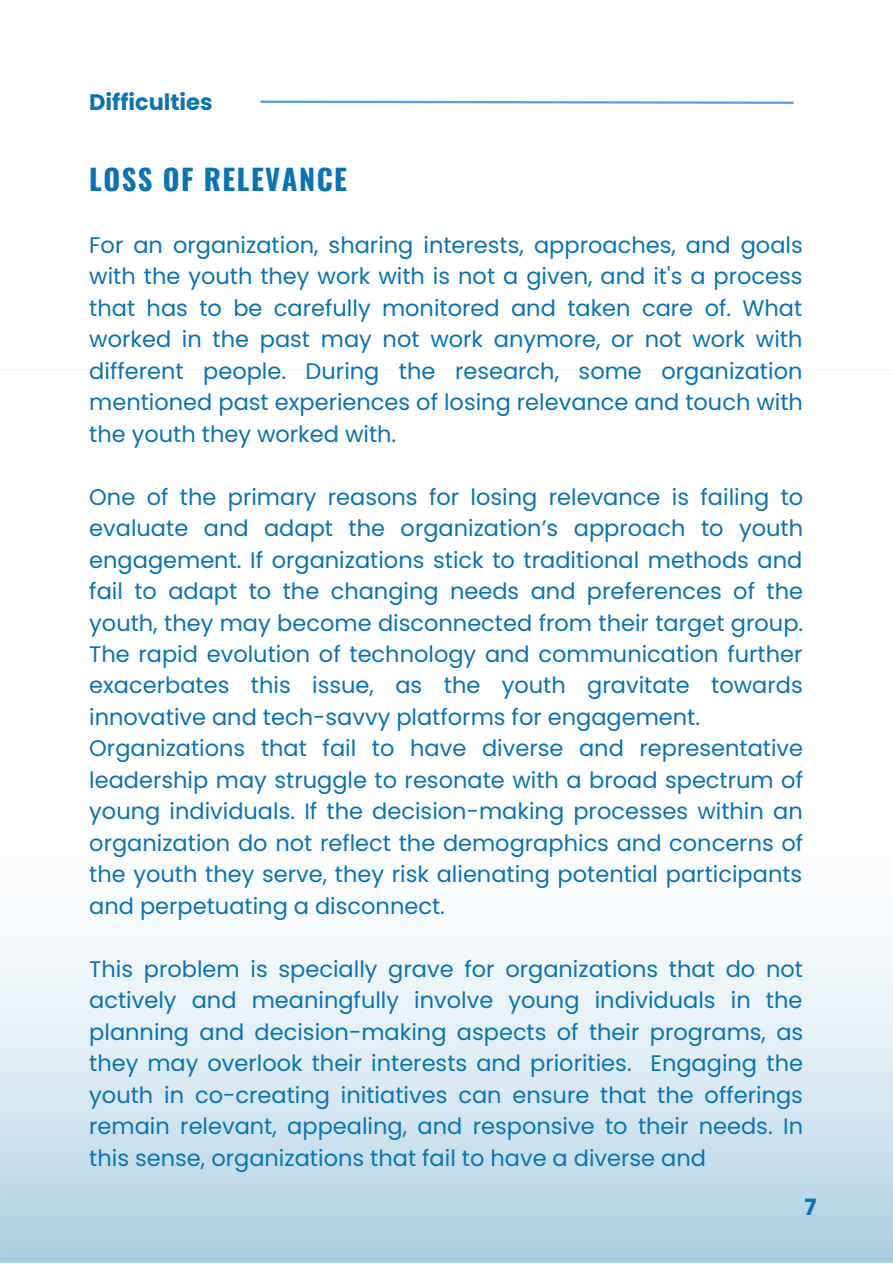
<style>
.page{position:relative;width:893px;height:1264px;background:#fff}
.page>*{position:absolute;margin:0;border:0;box-sizing:border-box;transform-origin:0 0}
.t1{font:700 28.65px "Oswald";letter-spacing:.05em;color:#0a73b0}
.t2{font:22.5px/31.5px "Poppins";color:#0a73b0;text-align:justify}
.t3{font:700 22.5px "Poppins";color:#0a73b0}
</style>
<div class="page">
<svg style="left:0;top:934px;width:892px;height:328px;background:#d3e6f0"></svg>
<svg style="left:260px;top:100px;width:534px;height:4px"></svg>
<p class="t3" style="left:89px;top:86px;width:125px">Difficulties</p>
<p class="t1" style="left:89px;top:157px;width:259px">LOSS OF RELEVANCE</p>
<p class="t2" style="left:89px;top:229px;width:715px">For an organization, sharing interests, approaches, and goals with the youth they work with is not a given, and it's a process that has to be carefully monitored and taken care of. What worked in the past may not work anymore, or not work with different people. During the research, some organization mentioned past experiences of losing relevance and touch with the youth they worked with.</p>
<p class="t2" style="left:89px;top:481px;width:715px">One of the primary reasons for losing relevance is failing to evaluate and adapt the organization’s approach to youth engagement. If organizations stick to traditional methods and fail to adapt to the changing needs and preferences of the youth, they may become disconnected from their target group.<br>The rapid evolution of technology and communication further exacerbates this issue, as the youth gravitate towards innovative and tech-savvy platforms for engagement.</p>
<p class="t2" style="left:89px;top:732px;width:715px">Organizations that fail to have diverse and representative leadership may struggle to resonate with a broad spectrum of young individuals. If the decision-making processes within an organization do not reflect the demographics and concerns of the youth they serve, they risk alienating potential participants and perpetuating a disconnect.</p>
<p class="t2" style="left:89px;top:953px;width:715px">This problem is specially grave for organizations that do not actively and meaningfully involve young individuals in the planning and decision-making aspects of their programs, as they may overlook their interests and priorities. Engaging the youth in co-creating initiatives can ensure that the offerings remain relevant, appealing, and responsive to their needs. In this sense, organizations that fail to have a diverse and</p>
<p class="t3" style="left:804px;top:1191px;width:14px">7</p>
</div>
